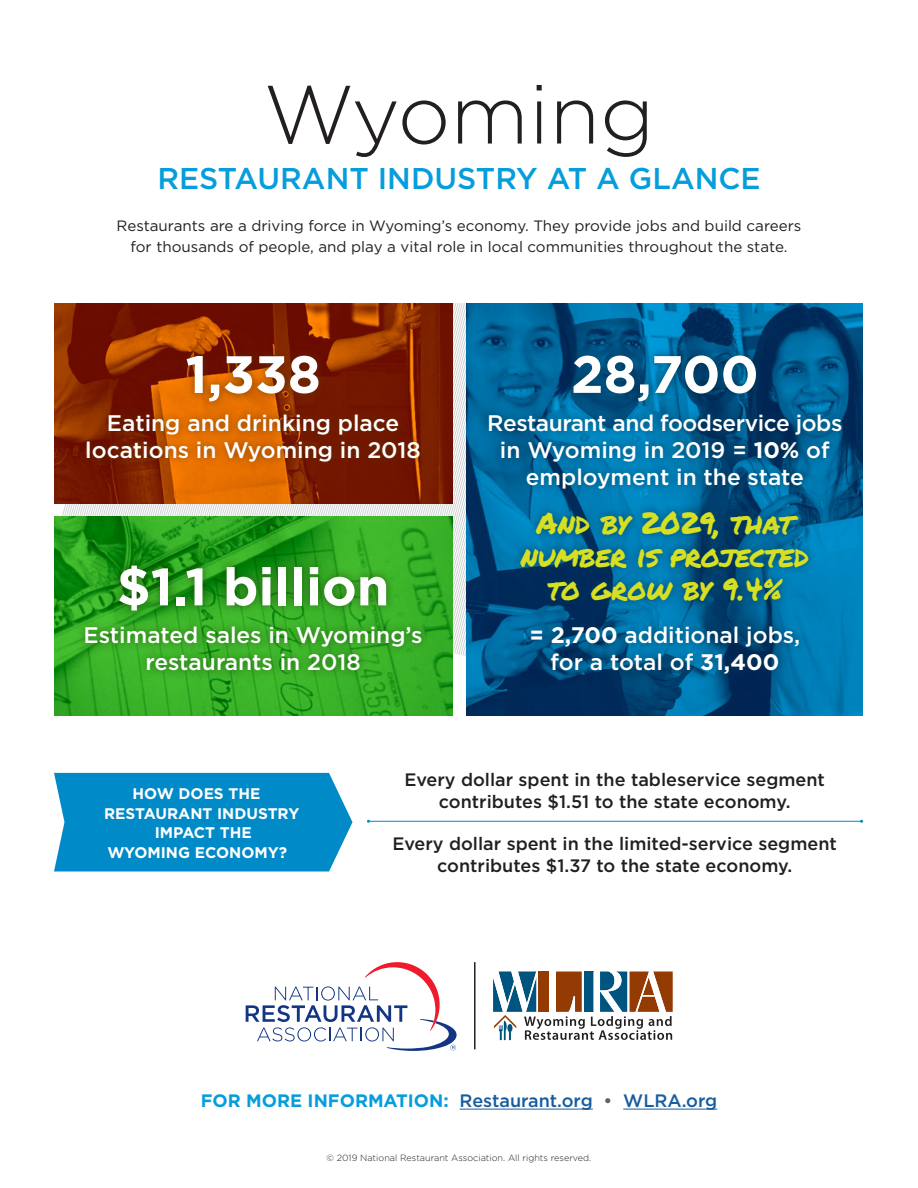
<style>
.page{position:relative;width:918px;height:1188px;background:#fff}
.page>*{position:absolute;margin:0;border:0;box-sizing:border-box;transform-origin:0 0}
.t1{font:300 82.5px "Gotham";color:#231f20}
.t2{font:700 52.5px "Gotham";color:#fff}
.t3{font:30px/33px "Permanent Marker";letter-spacing:-.02em;color:#d6df21;text-align:center}
.t4{font:500 30px "Gotham";color:#069ddc}
.t5{font:500 22.5px/27px "Gotham";color:#fff;text-align:center}
.t6{font:500 22.5px/27px "Gotham";letter-spacing:-.02em;color:#fff;text-align:center}
.t7{font:500 18px/21.6px "Gotham";color:#231f20;text-align:center}
.t8{font:500 18px "Gotham";color:#175d9e}
.t9{font:700 15.3px "Gotham";color:#fff}
.t10{font:15px/21px "Gotham";color:#231f20;text-align:center}
.t11{font:300 9px "Gotham";color:#231f20}
.s1{font-weight:700}
.s2{font-weight:700;color:#069ddc}
.s3{color:#636366}
</style>
<div class="page">
<svg style="left:257px;top:304px;width:210px;height:412px"></svg>
<img style="left:54px;top:304px;width:398px;height:199px">
<img style="left:467px;top:304px;width:396px;height:412px">
<img style="left:54px;top:517px;width:398px;height:199px">
<hr style="left:368px;top:821px;width:494px;height:1px;background:#008ac7">
<div style="left:54px;top:773px;width:298px;height:99px;background:#008ac7"></div>
<svg style="left:246px;top:962px;width:211px;height:89px"></svg>
<hr style="left:474px;top:963px;width:2px;height:86px;background:#231f20">
<hr style="left:460px;top:1109px;width:133px;height:1px;background:#175d9e">
<hr style="left:623px;top:1109px;width:94px;height:1px;background:#175d9e">
<div style="left:76px;top:556px;width:355px;height:124px;background:#1e4c09;opacity:.75"></div>
<div style="left:77px;top:346px;width:352px;height:125px;background:#603000;opacity:.75"></div>
<div style="left:480px;top:346px;width:371px;height:336px;background:#003c59;opacity:.75"></div>
<svg style="left:493px;top:972px;width:179px;height:68px"></svg>
<p class="t1" style="left:264px;top:69px;width:392px">Wyoming</p>
<p class="t4" style="left:157px;top:161px;width:605px">RESTAURANT INDUSTRY AT A GLANCE</p>
<p class="t10" style="left:117px;top:215px;width:686px">Restaurants are a driving force in Wyoming’s economy. They provide jobs and build careers for thousands of people, and play a vital role in local communities throughout the state.</p>
<p class="t2" style="left:185px;top:344px;width:137px">1,338</p>
<p class="t5" style="left:85px;top:409px;width:337px">Eating and drinking place locations in Wyoming in 2018</p>
<p class="t2" style="left:117px;top:556px;width:274px">$1.1 billion</p>
<p class="t5" style="left:84px;top:621px;width:341px">Estimated sales in Wyoming’s restaurants in 2018</p>
<p class="t2" style="left:571px;top:344px;width:189px">28,700</p>
<p class="t6" style="left:487px;top:409px;width:357px">Restaurant and foodservice jobs in Wyoming in 2019 = <span class="s1">10%</span> of employment in the state</p>
<p class="t3" style="left:521px;top:505px;width:289px">And by 2029, that number is projected to grow by 9.4%</p>
<p class="t5" style="left:529px;top:621px;width:273px"><span class="s1">= 2,700</span> additional jobs, for a total of <span class="s1">31,400</span></p>
<p class="t9" style="left:133px;top:784px;width:129px">HOW DOES THE</p>
<p class="t9" style="left:104px;top:804px;width:197px">RESTAURANT INDUSTRY</p>
<p class="t9" style="left:155px;top:824px;width:99px">IMPACT THE</p>
<p class="t9" style="left:107px;top:844px;width:181px">WYOMING ECONOMY?</p>
<p class="t7" style="left:405px;top:768px;width:422px">Every dollar spent in the tableservice segment contributes $1.51 to the state economy.</p>
<p class="t7" style="left:393px;top:832px;width:446px">Every dollar spent in the limited-service segment contributes $1.37 to the state economy.</p>
<p class="t8" style="left:201px;top:1090px;width:518px"><span class="s2">FOR MORE INFORMATION:</span> Restaurant.org <span class="s3">•</span> WLRA.org</p>
<p class="t11" style="left:327px;top:1153px;width:266px">© 2019 National Restaurant Association. All rights reserved.</p>
</div>
